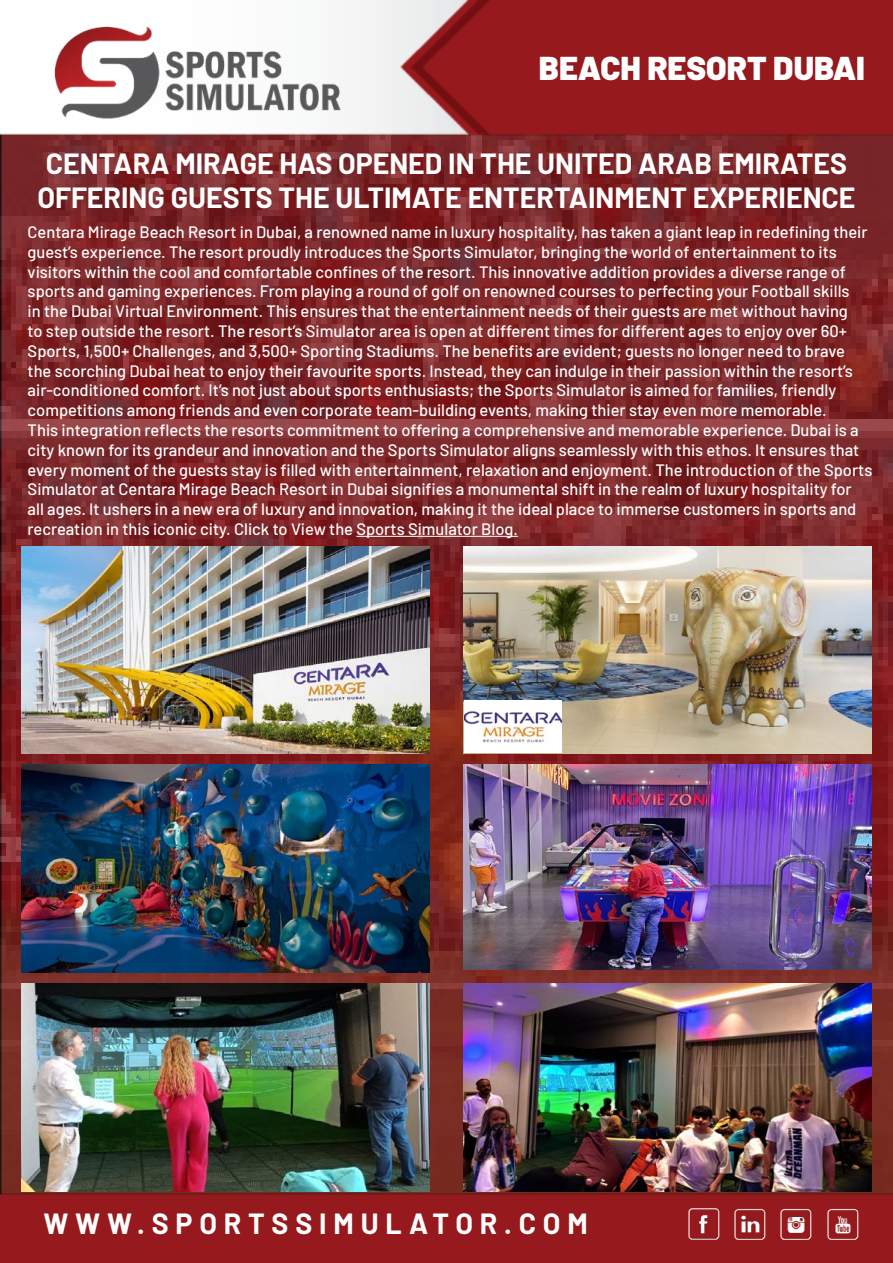
<style>
.page{position:relative;width:893px;height:1263px;background:#fff}
.page>*{position:absolute;margin:0;border:0;box-sizing:border-box;transform-origin:0 0}
.t1{font:900 33px "Barlow";color:#fff}
.t2{font:700 28.5px/34.2px "Barlow";color:#fff}
.t3{font:700 28.5px "Barlow";letter-spacing:.24em;color:#fff}
.t4{font:500 16.5px/19.8px "Barlow";color:#fff}
</style>
<div class="page">
<img style="left:0;top:0;width:892px;height:1263px">
<hr style="left:356px;top:536px;width:162px;height:1px;background:#fff">
<img style="left:26px;top:21px;width:330px;height:101px">
<img style="left:685px;top:1204px;width:37px;height:38px">
<img style="left:731px;top:1204px;width:37px;height:38px">
<img style="left:778px;top:1204px;width:37px;height:38px">
<img style="left:824px;top:1204px;width:37px;height:39px">
<img style="left:22px;top:983px;width:408px;height:208px">
<img style="left:464px;top:765px;width:408px;height:205px">
<img style="left:464px;top:546px;width:408px;height:208px">
<img style="left:22px;top:546px;width:408px;height:208px">
<img style="left:22px;top:765px;width:408px;height:207px">
<img style="left:464px;top:983px;width:408px;height:208px">
<img style="left:464px;top:700px;width:97px;height:52px">
<h1 class="t1" style="left:539px;top:43px;width:328px">BEACH RESORT DUBAI</h1>
<h2 class="t2" style="left:37px;top:144px;width:820px">CENTARA MIRAGE HAS OPENED IN THE UNITED ARAB EMIRATES<br>OFFERING GUESTS THE ULTIMATE ENTERTAINMENT EXPERIENCE</h2>
<p class="t4" style="left:28px;top:221px;width:846px">Centara Mirage Beach Resort in Dubai, a renowned name in luxury hospitality, has taken a giant leap in redefining their guest’s experience. The resort proudly introduces the Sports Simulator, bringing the world of entertainment to its visitors within the cool and comfortable confines of the resort. This innovative addition provides a diverse range of sports and gaming experiences. From playing a round of golf on renowned courses to perfecting your Football skills<br>in the Dubai Virtual Environment. This ensures that the entertainment needs of their guests are met without having<br>to step outside the resort. The resort’s Simulator area is open at different times for different ages to enjoy over 60+ Sports, 1,500+ Challenges, and 3,500+ Sporting Stadiums. The benefits are evident; guests no longer need to brave the scorching Dubai heat to enjoy their favourite sports. Instead, they can indulge in their passion within the resort’s air-conditioned comfort. It’s not just about sports enthusiasts; the Sports Simulator is aimed for families, friendly competitions among friends and even corporate team-building events, making thier stay even more memorable.<br>This integration reflects the resorts commitment to offering a comprehensive and memorable experience. Dubai is a city known for its grandeur and innovation and the Sports Simulator aligns seamlessly with this ethos. It ensures that every moment of the guests stay is filled with entertainment, relaxation and enjoyment. The introduction of the Sports Simulator at Centara Mirage Beach Resort in Dubai signifies a monumental shift in the realm of luxury hospitality for<br>all ages. It ushers in a new era of luxury and innovation, making it the ideal place to immerse customers in sports and recreation in this iconic city. Click to View the Sports Simulator Blog.</p>
<h2 class="t3" style="left:43px;top:1202px;width:546px">WWW.SPORTSSIMULATOR.COM</h2>
</div>
